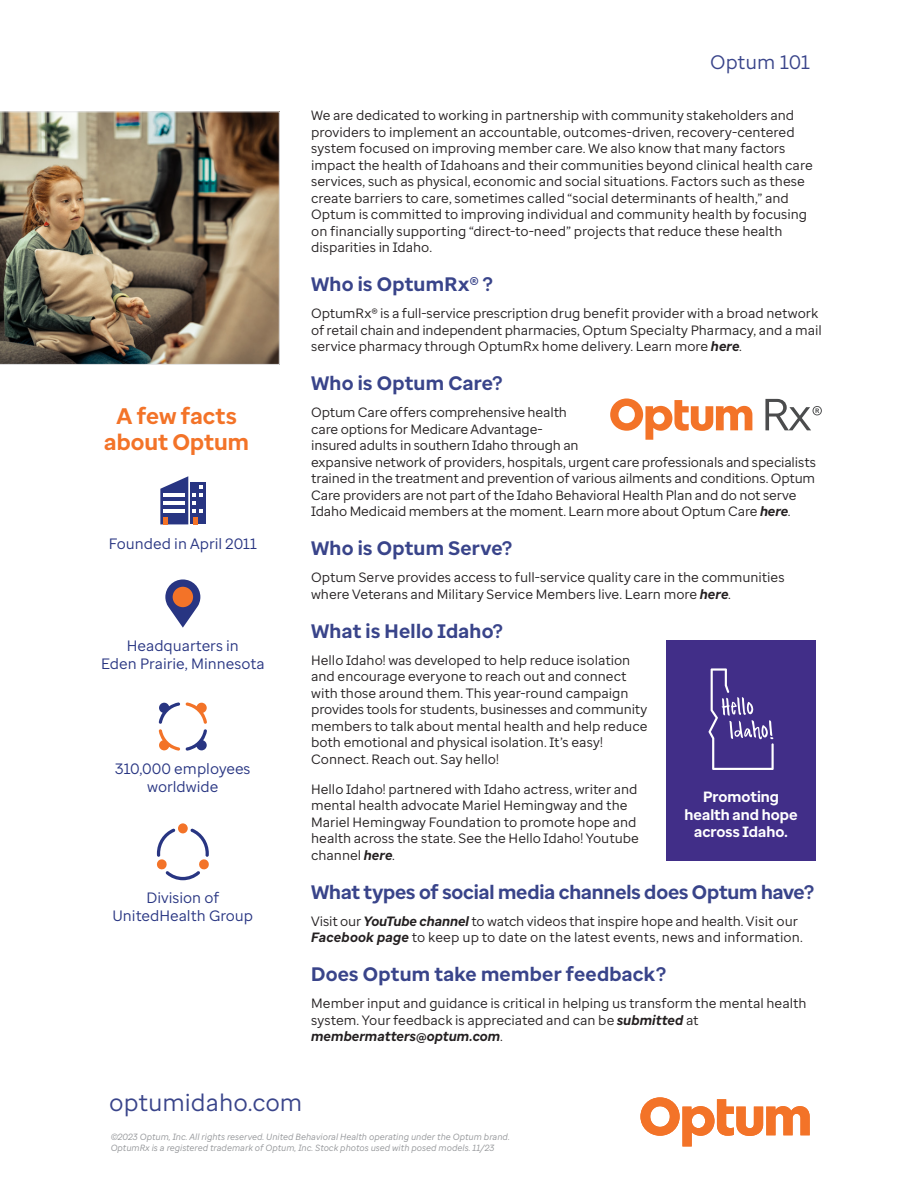
<style>
.page{position:relative;width:918px;height:1188px;background:#fff}
.page>*{position:absolute;margin:0;border:0;box-sizing:border-box;transform-origin:0 0}
.t1{font:24px "Optum Sans";color:#39448a}
.t2{font:700 22.5px/25.5px "Optum Sans";color:#f37328;text-align:center}
.t3{font:700 19.5px "Optum Sans";letter-spacing:.01em;color:#39448a}
.t4{font:19.5px "Optum Sans";letter-spacing:-.005em;color:#39448a}
.t5{font:15px/18px "Optum Sans";color:#283582;text-align:center}
.t6{font:700 14.85px/17.5px "Optum Sans";color:#fff;text-align:center}
.t7{font:13.5px/16.5px "Optum Sans";letter-spacing:-.005em;color:#231f20}
.t8{font:italic 9px/10.8px "Optum Sans";color:#939598}
.s1{font-weight:700;font-style:italic}
</style>
<div class="page">
<img style="left:0;top:112px;width:280px;height:253px">
<svg style="left:640px;top:1097px;width:170px;height:49px"></svg>
<div style="left:666px;top:640px;width:150px;height:221px;background:#412e88"></div>
<svg style="left:708px;top:668px;width:66px;height:102px"></svg>
<svg style="left:202px;top:482px;width:3px;height:42px"></svg>
<svg style="left:160px;top:476px;width:42px;height:48px"></svg>
<svg style="left:165px;top:579px;width:35px;height:49px"></svg>
<div style="left:173px;top:587px;width:20px;height:20px;background:#f37328;border-radius:50%"></div>
<svg style="left:159px;top:702px;width:21px;height:49px"></svg>
<svg style="left:186px;top:702px;width:21px;height:49px"></svg>
<svg style="left:765px;top:399px;width:57px;height:31px"></svg>
<svg style="left:610px;top:398px;width:142px;height:42px"></svg>
<svg style="left:178px;top:823px;width:10px;height:10px"></svg>
<svg style="left:156px;top:828px;width:53px;height:52px"></svg>
<p class="t2" style="left:104px;top:404px;width:147px">A few facts about Optum</p>
<p class="t5" style="left:109px;top:534px;width:150px">Founded in April 2011</p>
<p class="t5" style="left:101px;top:636px;width:165px">Headquarters in<br>Eden Prairie, Minnesota</p>
<p class="t5" style="left:115px;top:759px;width:137px">310,000 employees worldwide</p>
<p class="t5" style="left:112px;top:889px;width:142px">Division of<br>UnitedHealth Group</p>
<p class="t4" style="left:710px;top:49px;width:101px">Optum 101</p>
<p class="t7" style="left:311px;top:107px;width:503px">We are dedicated to working in partnership with community stakeholders and providers to implement an accountable, outcomes-driven, recovery-centered system focused on improving member care. We also know that many factors impact the health of Idahoans and their communities beyond clinical health care services, such as physical, economic and social situations. Factors such as these create barriers to care, sometimes called “social determinants of health,” and Optum is committed to improving individual and community health by focusing on financially supporting “direct-to-need” projects that reduce these health disparities in Idaho.</p>
<p class="t3" style="left:311px;top:272px;width:183px">Who is OptumRx® ?</p>
<p class="t7" style="left:311px;top:305px;width:512px">OptumRx® is a full-service prescription drug benefit provider with a broad network of retail chain and independent pharmacies, Optum Specialty Pharmacy, and a mail service pharmacy through OptumRx home delivery. Learn more <span class="s1">here</span>.</p>
<p class="t3" style="left:311px;top:371px;width:193px">Who is Optum Care?</p>
<p class="t7" style="left:311px;top:404px;width:507px">Optum Care offers comprehensive health<br>care options for Medicare Advantage-<br>insured adults in southern Idaho through an<br>expansive network of providers, hospitals, urgent care professionals and specialists trained in the treatment and prevention of various ailments and conditions. Optum Care providers are not part of the Idaho Behavioral Health Plan and do not serve Idaho Medicaid members at the moment. Learn more about Optum Care <span class="s1">here</span>.</p>
<p class="t3" style="left:311px;top:536px;width:202px">Who is Optum Serve?</p>
<p class="t7" style="left:311px;top:569px;width:475px">Optum Serve provides access to full-service quality care in the communities where Veterans and Military Service Members live. Learn more <span class="s1">here</span>.</p>
<p class="t3" style="left:311px;top:618px;width:193px">What is Hello Idaho?</p>
<p class="t7" style="left:311px;top:652px;width:338px">Hello Idaho! was developed to help reduce isolation and encourage everyone to reach out and connect with those around them. This year-round campaign provides tools for students, businesses and community members to talk about mental health and help reduce both emotional and physical isolation. It’s easy!<br>Connect. Reach out. Say hello!</p>
<p class="t7" style="left:311px;top:781px;width:329px">Hello Idaho! partnered with Idaho actress, writer and mental health advocate Mariel Hemingway and the Mariel Hemingway Foundation to promote hope and health across the state. See the Hello Idaho! Youtube channel <span class="s1">here</span>.</p>
<p class="t3" style="left:311px;top:879px;width:504px">What types of social media channels does Optum have?</p>
<p class="t7" style="left:311px;top:913px;width:493px">Visit our <span class="s1">YouTube channel</span> to watch videos that inspire hope and health. Visit our<br><span class="s1">Facebook page</span> to keep up to date on the latest events, news and information.</p>
<p class="t3" style="left:311px;top:962px;width:356px">Does Optum take member feedback?</p>
<p class="t7" style="left:311px;top:995px;width:497px">Member input and guidance is critical in helping us transform the mental health system. Your feedback is appreciated and can be <span class="s1">submitted</span> at <span class="s1">membermatters@optum.com</span>.</p>
<p class="t6" style="left:685px;top:788px;width:115px">Promoting health and hope across Idaho.</p>
<p class="t1" style="left:109px;top:1087px;width:195px">optumidaho.com</p>
<p class="t8" style="left:111px;top:1131px;width:401px">©2023 Optum, Inc. All rights reserved. United Behavioral Health operating under the Optum brand.<br>OptumRx is a registered trademark of Optum, Inc. Stock photos used with posed models. 11/23</p>
</div>
